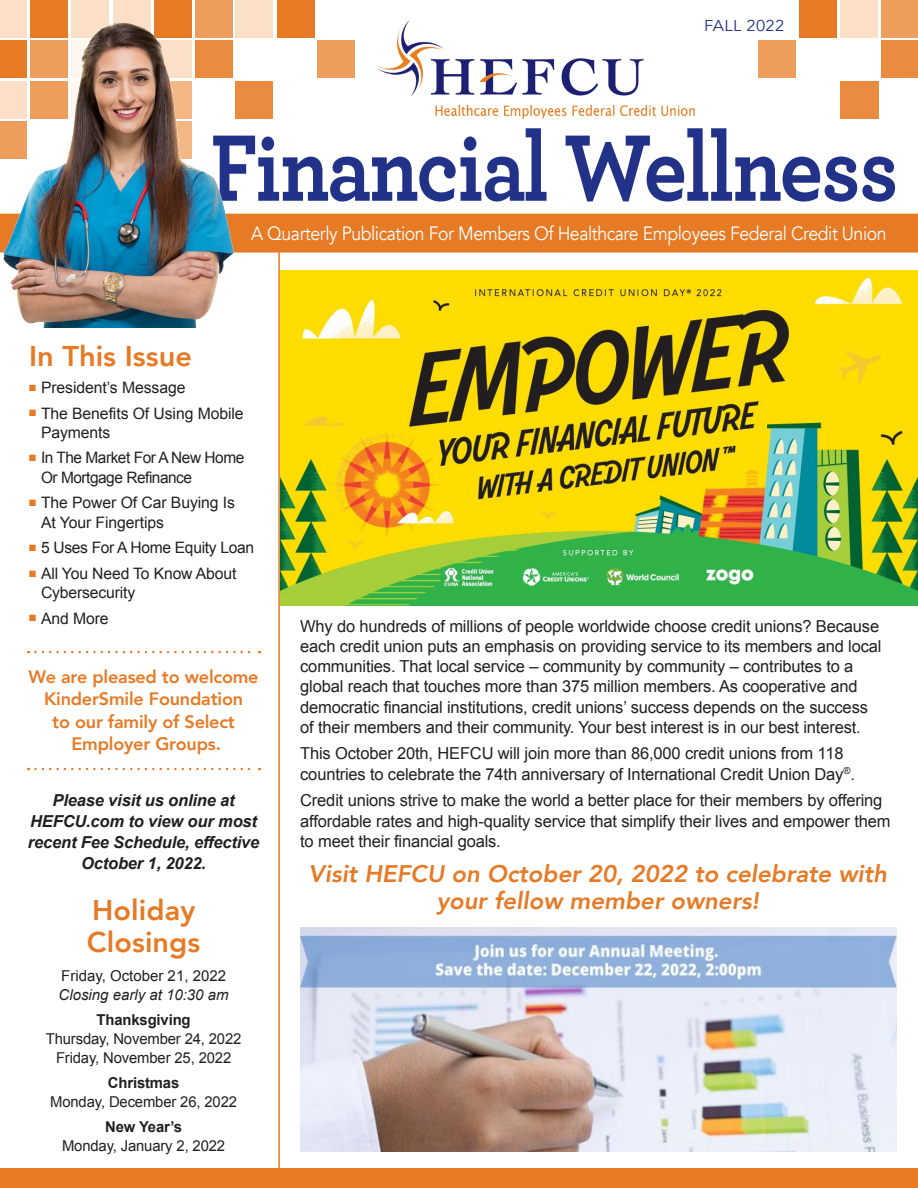
<style>
.page{position:relative;width:918px;height:1188px;background:#fff}
.page>*{position:absolute;margin:0;border:0;box-sizing:border-box;transform-origin:0 0}
.head{font:800 28.5px/31.5px "Avenir";letter-spacing:.005em;color:#e67a25}
.t1{font:italic 800 24px/27px "Avenir";color:#e67a25;text-align:center}
.t2{font:19.2px "Avenir";letter-spacing:-.025em;color:#fff;scale:.92 1}
.t3{font:800 18px/22.5px "Avenir";letter-spacing:-.01em;color:#e67a25;text-align:center}
.t4{font:16.5px/20.2px "Arial";letter-spacing:-.01em;color:#231f20}
.t5{font:italic 700 16.5px/21px "Arial";letter-spacing:-.01em;color:#231f20;text-align:center}
.body{font:15.75px/19.5px "Arial";letter-spacing:-.01em;color:#231f20}
.body-2{font:15.75px/19.5px "Arial";letter-spacing:-.03em;color:#231f20}
.head-2{font:15.6px "Avenir";letter-spacing:.02em;color:#233289;scale:1.05 1}
.t6{font:15px/18.8px "Arial";letter-spacing:-.01em;color:#231f20;text-align:center}
.s1{color:#e67a25}
.s2{font-style:italic}
.s3{font-weight:700}
</style>
<div class="page">
<img style="left:280px;top:271px;width:638px;height:335px">
<hr style="left:278px;top:251px;width:2px;height:921px;background:#e67a25">
<svg style="left:35px;top:768px;width:225px;height:2px"></svg>
<svg style="left:240px;top:128px;width:655px;height:74px"></svg>
<div style="left:0;top:1168px;width:918px;height:20px;background:#e67a25"></div>
<div style="left:0;top:214px;width:918px;height:39px;background:#e67a25"></div>
<img style="left:376px;top:20px;width:319px;height:99px">
<div style="left:882px;top:0;width:36px;height:37px;background:#ed9d5c"></div>
<div style="left:840px;top:0;width:38px;height:37px;background:#fbdfc7"></div>
<div style="left:799px;top:0;width:38px;height:37px;background:#e67a25"></div>
<div style="left:759px;top:41px;width:37px;height:37px;background:#ed9d5c"></div>
<div style="left:882px;top:41px;width:36px;height:37px;background:#ea8b3f"></div>
<div style="left:840px;top:81px;width:38px;height:37px;background:#ea8b3f"></div>
<div style="left:113px;top:0;width:37px;height:37px;background:#fbdfc7"></div>
<div style="left:0;top:41px;width:27px;height:37px;background:#e67a25"></div>
<div style="left:0;top:0;width:27px;height:37px;background:#fbdfc7"></div>
<div style="left:0;top:122px;width:27px;height:37px;background:#ed9d5c"></div>
<div style="left:154px;top:0;width:37px;height:37px;background:#e67a25"></div>
<div style="left:195px;top:0;width:37px;height:37px;background:#ed9d5c"></div>
<div style="left:236px;top:0;width:37px;height:37px;background:#fbdfc7"></div>
<div style="left:277px;top:0;width:37px;height:37px;background:#e67a25"></div>
<div style="left:318px;top:41px;width:37px;height:37px;background:#ed9d5c"></div>
<div style="left:236px;top:81px;width:37px;height:37px;background:#ea8b3f"></div>
<div style="left:72px;top:0;width:37px;height:37px;background:#fbdfc7"></div>
<div style="left:30px;top:0;width:38px;height:37px;background:#e67a25"></div>
<div style="left:0;top:81px;width:27px;height:37px;background:#fbdfc7"></div>
<img style="left:2px;top:20px;width:238px;height:308px">
<svg style="left:35px;top:651px;width:225px;height:2px"></svg>
<img style="left:300px;top:928px;width:596px;height:223px">
<p class="head-2" style="left:704px;top:16px;width:78px">FALL 2022</p>
<p class="t2" style="left:251px;top:222px;width:692px">A Quarterly Publication For Members Of Healthcare Employees Federal Credit Union</p>
<p class="head" style="left:29px;top:340px;width:165px">In This Issue</p>
<p class="body" style="left:29px;top:378px;width:158px"><span class="s1">■</span> President’s Message</p>
<p class="body" style="left:41px;top:403px;width:204px;text-indent:-12px"><span class="s1">■</span> The Benefits Of Using Mobile<br>Payments</p>
<p class="body-2" style="left:41px;top:448px;width:205px;text-indent:-12px"><span class="s1">■</span> In The Market For A New Home<br>Or Mortgage Refinance</p>
<p class="body" style="left:41px;top:493px;width:196px;text-indent:-12px"><span class="s1">■</span> The Power Of Car Buying Is<br>At Your Fingertips</p>
<p class="body" style="left:29px;top:538px;width:227px"><span class="s1">■</span> 5 Uses For A Home Equity Loan</p>
<p class="body" style="left:41px;top:564px;width:197px;text-indent:-12px"><span class="s1">■</span> All You Need To Know About<br>Cybersecurity</p>
<p class="body" style="left:29px;top:609px;width:81px"><span class="s1">■</span> And More</p>
<p class="t3" style="left:29px;top:665px;width:231px">We are pleased to welcome<br>KinderSmile Foundation<br>to our family of Select<br>Employer Groups.</p>
<p class="t5" style="left:28px;top:791px;width:233px">Please visit us online at<br>HEFCU.com to view our most recent Fee Schedule, effective<br>October 1, 2022.</p>
<p class="head" style="left:87px;top:895px;width:115px">Holiday<br>Closings</p>
<p class="t6" style="left:59px;top:967px;width:172px;text-align:left">Friday, October 21, 2022<br><span class="s2">Closing early at 10:30 am</span></p>
<p class="t6" style="left:46px;top:1011px;width:197px"><span class="s3">Thanksgiving<br></span>Thursday, November 24, 2022<br>Friday, November 25, 2022</p>
<p class="t6" style="left:50px;top:1073px;width:188px"><span class="s3">Christmas<br></span>Monday, December 26, 2022</p>
<p class="t6" style="left:62px;top:1117px;width:165px"><span class="s3">New Year’s<br></span>Monday, January 2, 2022</p>
<p class="t4" style="left:300px;top:616px;width:583px">Why do hundreds of millions of people worldwide choose credit unions? Because each credit union puts an emphasis on providing service to its members and local communities. That local service – community by community – contributes to a global reach that touches more than 375 million members. As cooperative and democratic financial institutions, credit unions’ success depends on the success of their members and their community. Your best interest is in our best interest.</p>
<p class="t4" style="left:300px;top:744px;width:556px">This October 20th, HEFCU will join more than 86,000 credit unions from 118 countries to celebrate the 74th anniversary of International Credit Union Day<sup>®</sup>.</p>
<p class="t4" style="left:300px;top:791px;width:592px">Credit unions strive to make the world a better place for their members by offering affordable rates and high-quality service that simplify their lives and empower them to meet their financial goals.</p>
<p class="t1" style="left:309px;top:860px;width:580px">Visit HEFCU on October 20, 2022 to celebrate with your fellow member owners!</p>
</div>
